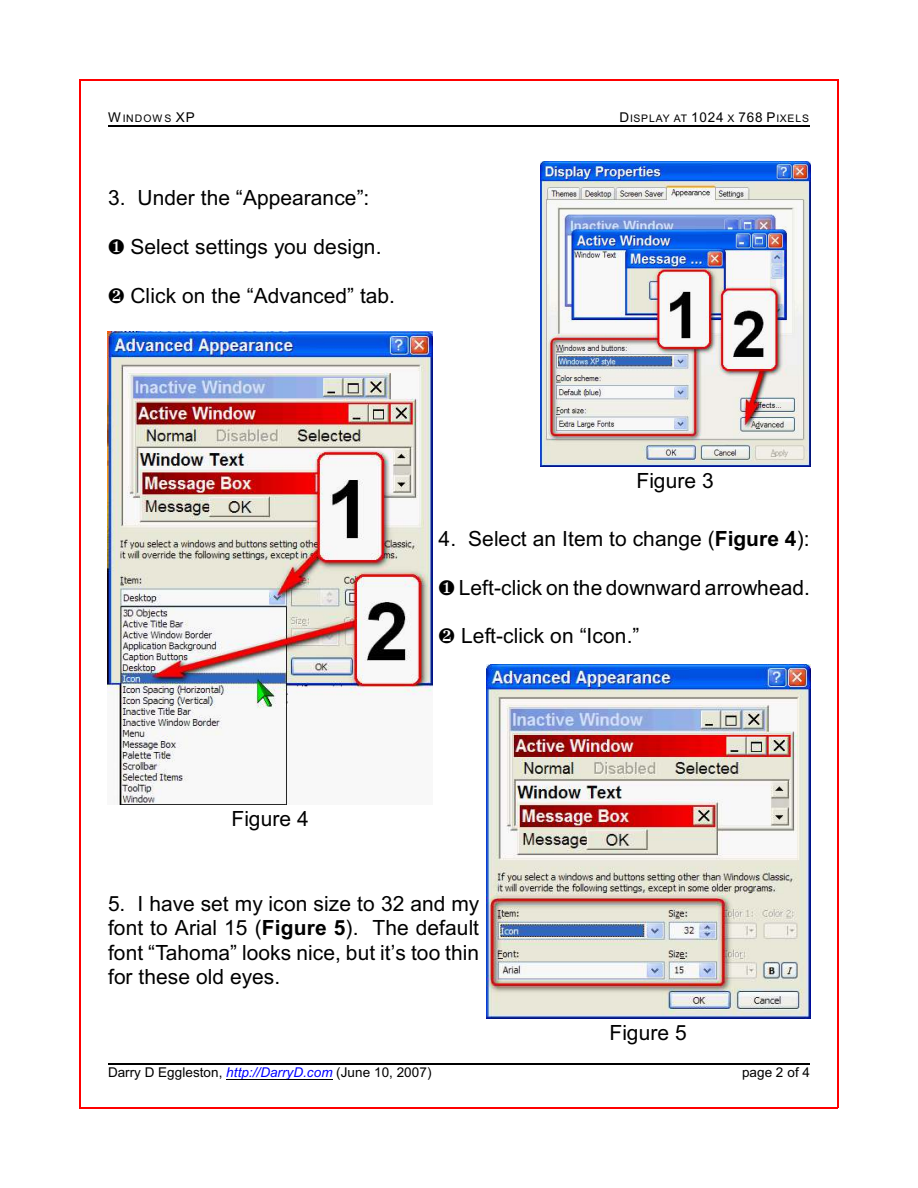
<style>
.page{position:relative;width:918px;height:1188px;background:#fff}
.page>*{position:absolute;margin:0;border:0;box-sizing:border-box;transform-origin:0 0}
.t1{font:21px/24.5px "Arial";letter-spacing:.005em;color:#000;text-align:justify}
.t2{font:13.5px "Arial";letter-spacing:.005em;color:#000}
.t3{font:10.5px "Arial";letter-spacing:.085em;color:#000}
.s1{font-size:13.5px}
.s2{font-weight:700}
.s3{font-style:italic;color:#00f}
</style>
<div class="page">
<hr style="left:80px;top:80px;width:1px;height:1028px;background:#f00">
<hr style="left:837px;top:80px;width:1px;height:1028px;background:#f00">
<hr style="left:80px;top:80px;width:758px;height:1px;background:#f00">
<hr style="left:80px;top:1107px;width:758px;height:1px;background:#f00">
<hr style="left:108px;top:125px;width:702px;height:1px;background:#000">
<hr style="left:226px;top:1079px;width:106px;height:1px;background:#000">
<hr style="left:108px;top:1063px;width:702px;height:1px;background:#000">
<img style="left:540px;top:161px;width:270px;height:305px">
<img style="left:108px;top:331px;width:324px;height:473px">
<img style="left:486px;top:664px;width:324px;height:355px">
<p class="t3" style="left:108px;top:114px;width:88px"><span class="s1">W</span> INDOWS <span class="s1">XP</span></p>
<p class="t3" style="left:619px;top:114px;width:191px"><span class="s1">D</span>ISPLAY AT <span class="s1">1024</span> X <span class="s1">768 P</span>IXELS</p>
<p class="t1" style="left:108px;top:188px;width:263px">3. Under the “Appearance”:</p>
<p class="t1" style="left:108px;top:236px;width:275px">➢ Select settings you design.</p>
<p class="t1" style="left:131px;top:285px;width:266px">Click on the “Advanced” tab.</p>
<p class="t1" style="left:231px;top:808px;width:79px">Figure 4</p>
<p class="t1" style="left:636px;top:470px;width:79px">Figure 3</p>
<p class="t1" style="left:439px;top:528px;width:372px">4. Select an Item to change (<span class="s2">Figure 4</span>):</p>
<p class="t1" style="left:439px;top:577px;width:373px">➢ Left-click on the downward arrowhead.</p>
<p class="t1" style="left:461px;top:626px;width:180px">Left-click on “Icon.”</p>
<p class="t1" style="left:108px;top:893px;width:373px">5. I have set my icon size to 32 and my font to Arial 15 (<span class="s2">Figure 5</span>). The default font “Tahoma” looks nice, but it’s too thin for these old eyes.</p>
<p class="t1" style="left:609px;top:1023px;width:79px">Figure 5</p>
<p class="t2" style="left:108px;top:1067px;width:325px">Darry D Eggleston, <span class="s3">http://DarryD.com</span> (June 10, 2007)</p>
<p class="t2" style="left:742px;top:1067px;width:69px">page 2 of 4</p>
</div>
